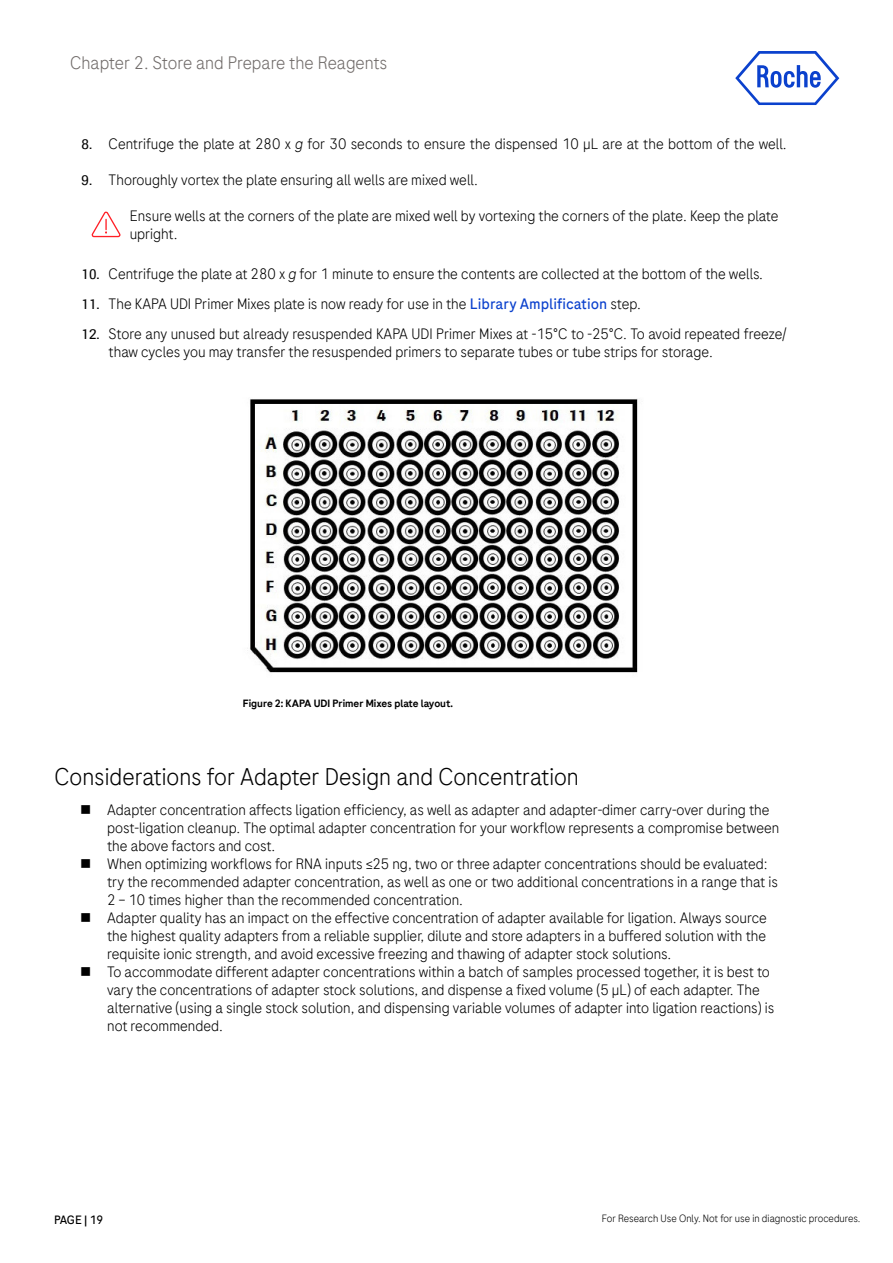
<style>
.page{position:relative;width:893px;height:1263px;background:#fff}
.page>*{position:absolute;margin:0;border:0;box-sizing:border-box;transform-origin:0 0}
.t1{font:300 24px "Roche Sans";color:#000}
.t2{font:300 18px "Roche Sans";color:#706b69}
.t3{font:300 15px/18px "Roche Sans";color:#000}
.t4{font:12px "Roche Sans";letter-spacing:-.02em;color:#000}
.t5{font:300 10.5px "Roche Sans";color:#000}
.t6{font:500 10.5px "Roche Sans";color:#000}
.s1{font-family:"Imago";font-weight:400}
.s2{font-style:italic}
.s3{font-weight:400;color:#0b41cd}
</style>
<div class="page">
<svg style="left:735px;top:51px;width:104px;height:54px"></svg>
<img style="left:247px;top:399px;width:391px;height:274px">
<svg style="left:91px;top:211px;width:30px;height:27px"></svg>
<p class="t2" style="left:70px;top:52px;width:319px">Chapter 2. Store and Prepare the Reagents</p>
<p class="t3" style="left:82px;top:134px;width:707px"><span class="s1">8.</span> Centrifuge the plate at 280 x <span class="s2">g</span> for 30 seconds to ensure the dispensed 10 μL are at the bottom of the well.</p>
<p class="t3" style="left:82px;top:170px;width:398px"><span class="s1">9.</span> Thoroughly vortex the plate ensuring all wells are mixed well.</p>
<p class="t3" style="left:130px;top:206px;width:650px">Ensure wells at the corners of the plate are mixed well by vortexing the corners of the plate. Keep the plate upright.</p>
<p class="t3" style="left:82px;top:265px;width:683px"><span class="s1">10.</span> Centrifuge the plate at 280 x <span class="s2">g</span> for 1 minute to ensure the contents are collected at the bottom of the wells.</p>
<p class="t3" style="left:82px;top:295px;width:561px"><span class="s1">11.</span> The KAPA UDI Primer Mixes plate is now ready for use in the <span class="s3">Library Amplification</span> step.</p>
<p class="t3" style="left:109px;top:325px;width:680px;text-indent:-27px"><span class="s1">12.</span> Store any unused but already resuspended KAPA UDI Primer Mixes at -15°C to -25°C. To avoid repeated freeze/ thaw cycles you may transfer the resuspended primers to separate tubes or tube strips for storage.</p>
<p class="t6" style="left:243px;top:697px;width:211px">Figure 2: KAPA UDI Primer Mixes plate layout.</p>
<h1 class="t1" style="left:55px;top:762px;width:526px">Considerations for Adapter Design and Concentration</h1>
<p class="t3" style="left:107px;top:801px;width:674px">Adapter concentration affects ligation efficiency, as well as adapter and adapter-dimer carry-over during the post-ligation cleanup. The optimal adapter concentration for your workflow represents a compromise between the above factors and cost.<br>When optimizing workflows for RNA inputs ≤25 ng, two or three adapter concentrations should be evaluated: try the recommended adapter concentration, as well as one or two additional concentrations in a range that is 2 – 10 times higher than the recommended concentration.<br>Adapter quality has an impact on the effective concentration of adapter available for ligation. Always source the highest quality adapters from a reliable supplier, dilute and store adapters in a buffered solution with the requisite ionic strength, and avoid excessive freezing and thawing of adapter stock solutions.<br>To accommodate different adapter concentrations within a batch of samples processed together, it is best to vary the concentrations of adapter stock solutions, and dispense a fixed volume (5 μL) of each adapter. The alternative (using a single stock solution, and dispensing variable volumes of adapter into ligation reactions) is not recommended.</p>
<p class="t4" style="left:54px;top:1212px;width:51px">PAGE | 19</p>
<p class="t5" style="left:602px;top:1212px;width:260px">For Research Use Only. Not for use in diagnostic procedures.</p>
</div>
